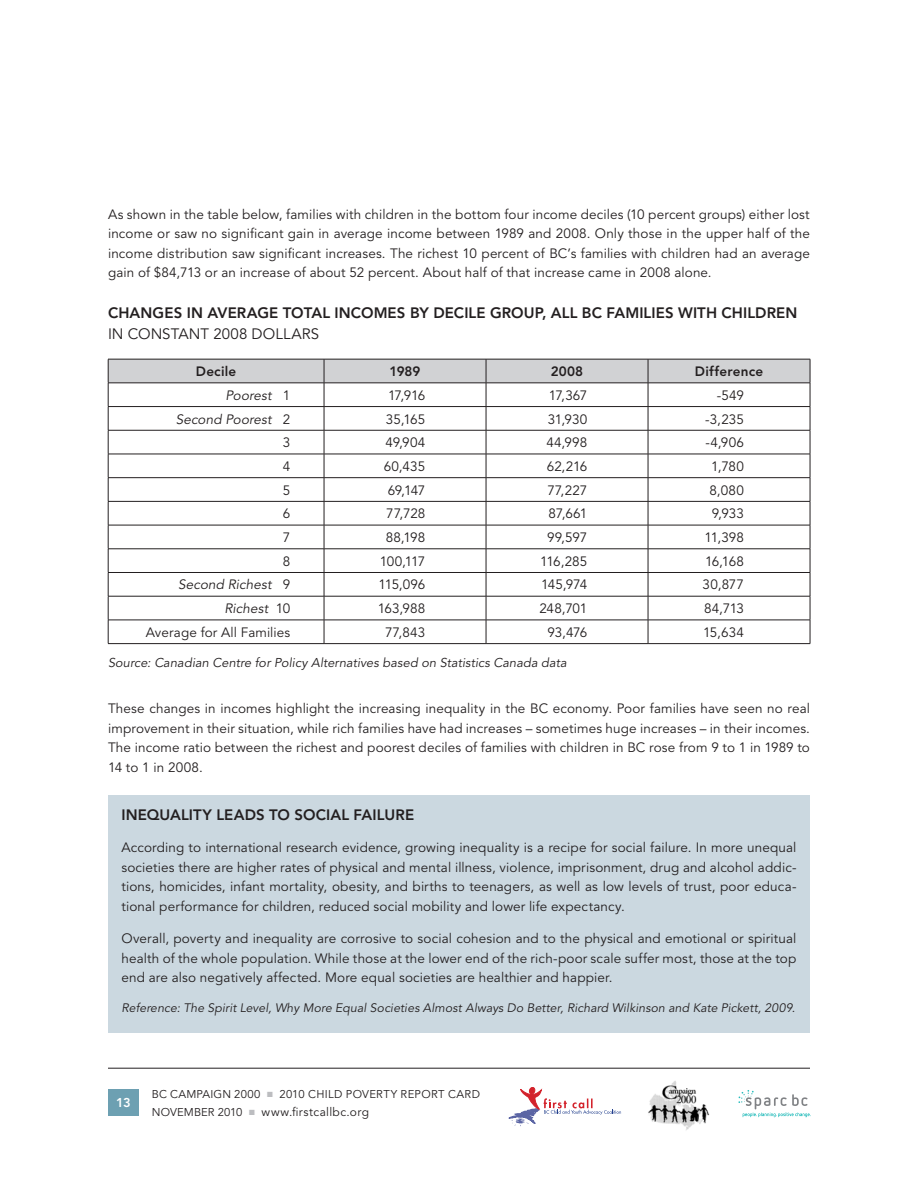
<style>
.page{position:relative;width:918px;height:1188px;background:#fff}
.page>*{position:absolute;margin:0;border:0;box-sizing:border-box;transform-origin:0 0}
.t1{font:800 15px "Avenir LT Std";letter-spacing:.005em;color:#231f20}
.t2{font:15px "Avenir LT Std";letter-spacing:.005em;color:#231f20}
.t3{font:13.5px/19.5px "Avenir LT Std";letter-spacing:.005em;color:#231f20;text-align:justify}
.t4{font:italic 13.5px "Avenir LT Std";letter-spacing:.01em;color:#231f20}
.t5{font:800 13.5px "Avenir LT Std";letter-spacing:.015em;color:#231f20}
.t6{font:italic 12.75px "Avenir LT Std";letter-spacing:.005em;color:#231f20}
.t7{font:800 12.75px "Avenir LT Std";color:#fff}
.t8{font:italic 12.15px "Avenir LT Std";letter-spacing:.01em;color:#231f20}
.t9{font:12px "Avenir LT Std";letter-spacing:.035em;color:#231f20}
.t10{font:11.25px "Avenir LT Std";letter-spacing:.02em;color:#231f20}
.s1{font-style:normal}
</style>
<div class="page">
<svg style="left:509px;top:1087px;width:112px;height:39px"></svg>
<svg style="left:738px;top:1090px;width:73px;height:27px"></svg>
<img style="left:648px;top:1081px;width:62px;height:49px">
<div style="left:108px;top:1089px;width:31px;height:27px;background:#6da0b2"></div>
<hr style="left:108px;top:1068px;width:702px;height:1px;background:#231f20">
<hr style="left:108px;top:643px;width:216px;height:1px;background:#231f20">
<hr style="left:324px;top:643px;width:162px;height:1px;background:#231f20">
<hr style="left:486px;top:643px;width:162px;height:1px;background:#231f20">
<hr style="left:648px;top:643px;width:162px;height:1px;background:#231f20">
<svg style="left:108px;top:359px;width:703px;height:284px"></svg>
<hr style="left:108px;top:383px;width:216px;height:1px;background:#231f20">
<hr style="left:324px;top:383px;width:162px;height:1px;background:#231f20">
<hr style="left:486px;top:383px;width:162px;height:1px;background:#231f20">
<hr style="left:648px;top:383px;width:162px;height:1px;background:#231f20">
<div style="left:108px;top:795px;width:702px;height:238px;background:#cbd8e0"></div>
<p class="t3" style="left:108px;top:205px;width:704px">As shown in the table below, families with children in the bottom four income deciles (10 percent groups) either lost income or saw no significant gain in average income between 1989 and 2008. Only those in the upper half of the income distribution saw significant increases. The richest 10 percent of BC’s families with children had an average gain of $84,713 or an increase of about 52 percent. About half of that increase came in 2008 alone.</p>
<p class="t1" style="left:108px;top:304px;width:691px">CHANGES IN AVERAGE TOTAL INCOMES BY DECILE GROUP, ALL BC FAMILIES WITH CHILDREN</p>
<p class="t2" style="left:108px;top:326px;width:213px">IN CONSTANT 2008 DOLLARS</p>
<p class="t5" style="left:196px;top:363px;width:42px">Decile</p>
<p class="t5" style="left:390px;top:363px;width:32px">1989</p>
<p class="t5" style="left:551px;top:363px;width:34px">2008</p>
<p class="t5" style="left:695px;top:363px;width:70px">Difference</p>
<p class="t4" style="left:225px;top:387px;width:66px">Poorest <span class="s1">1</span></p>
<p class="t3" style="left:388px;top:386px;width:39px">17,916</p>
<p class="t3" style="left:549px;top:386px;width:40px">17,367</p>
<p class="t3" style="left:717px;top:386px;width:29px">-549</p>
<p class="t4" style="left:176px;top:411px;width:116px">Second Poorest <span class="s1">2</span></p>
<p class="t3" style="left:386px;top:409px;width:41px">35,165</p>
<p class="t3" style="left:548px;top:409px;width:41px">31,930</p>
<p class="t3" style="left:705px;top:409px;width:40px">-3,235</p>
<p class="t3" style="left:283px;top:433px;width:9px">3</p>
<p class="t3" style="left:386px;top:433px;width:41px">49,904</p>
<p class="t3" style="left:546px;top:433px;width:42px">44,998</p>
<p class="t3" style="left:705px;top:433px;width:40px">-4,906</p>
<p class="t3" style="left:283px;top:457px;width:9px">4</p>
<p class="t3" style="left:384px;top:457px;width:43px">60,435</p>
<p class="t3" style="left:547px;top:457px;width:42px">62,216</p>
<p class="t3" style="left:711px;top:457px;width:34px">1,780</p>
<p class="t3" style="left:283px;top:481px;width:9px">5</p>
<p class="t3" style="left:388px;top:481px;width:39px">69,147</p>
<p class="t3" style="left:547px;top:481px;width:41px">77,227</p>
<p class="t3" style="left:709px;top:481px;width:36px">8,080</p>
<p class="t3" style="left:283px;top:504px;width:9px">6</p>
<p class="t3" style="left:386px;top:504px;width:41px">77,728</p>
<p class="t3" style="left:548px;top:504px;width:40px">87,661</p>
<p class="t3" style="left:712px;top:504px;width:34px">9,933</p>
<p class="t3" style="left:283px;top:528px;width:9px">7</p>
<p class="t3" style="left:386px;top:528px;width:41px">88,198</p>
<p class="t3" style="left:547px;top:528px;width:42px">99,597</p>
<p class="t3" style="left:704px;top:528px;width:41px">11,398</p>
<p class="t3" style="left:283px;top:552px;width:9px">8</p>
<p class="t3" style="left:380px;top:552px;width:47px">100,117</p>
<p class="t3" style="left:540px;top:552px;width:49px">116,285</p>
<p class="t3" style="left:705px;top:552px;width:40px">16,168</p>
<p class="t4" style="left:178px;top:577px;width:114px">Second Richest <span class="s1">9</span></p>
<p class="t3" style="left:379px;top:575px;width:48px">115,096</p>
<p class="t3" style="left:541px;top:575px;width:48px">145,974</p>
<p class="t3" style="left:703px;top:575px;width:43px">30,877</p>
<p class="t4" style="left:225px;top:601px;width:67px">Richest <span class="s1">10</span></p>
<p class="t3" style="left:378px;top:599px;width:49px">163,988</p>
<p class="t3" style="left:540px;top:599px;width:49px">248,701</p>
<p class="t3" style="left:704px;top:599px;width:41px">84,713</p>
<p class="t3" style="left:146px;top:623px;width:146px">Average for All Families</p>
<p class="t3" style="left:385px;top:623px;width:42px">77,843</p>
<p class="t3" style="left:547px;top:623px;width:41px">93,476</p>
<p class="t3" style="left:703px;top:623px;width:42px">15,634</p>
<p class="t6" style="left:108px;top:656px;width:460px">Source: Canadian Centre for Policy Alternatives based on Statistics Canada data</p>
<p class="t3" style="left:108px;top:699px;width:703px">These changes in incomes highlight the increasing inequality in the BC economy. Poor families have seen no real improvement in their situation, while rich families have had increases – sometimes huge increases – in their incomes.<br>The income ratio between the richest and poorest deciles of families with children in BC rose from 9 to 1 in 1989 to 14 to 1 in 2008.</p>
<p class="t1" style="left:122px;top:806px;width:294px">INEQUALITY LEADS TO SOCIAL FAILURE</p>
<p class="t3" style="left:122px;top:838px;width:677px">According to international research evidence, growing inequality is a recipe for social failure. In more unequal societies there are higher rates of physical and mental illness, violence, imprisonment, drug and alcohol addic&shy;tions, homicides, infant mortality, obesity, and births to teenagers, as well as low levels of trust, poor educa&shy;tional performance for children, reduced social mobility and lower life expectancy.</p>
<p class="t3" style="left:122px;top:929px;width:676px">Overall, poverty and inequality are corrosive to social cohesion and to the physical and emotional or spiritual health of the whole population. While those at the lower end of the rich-poor scale suffer most, those at the top end are also negatively affected. More equal societies are healthier and happier.</p>
<p class="t8" style="left:122px;top:1001px;width:675px">Reference: The Spirit Level, Why More Equal Societies Almost Always Do Better, Richard Wilkinson and Kate Pickett, 2009.</p>
<p class="t7" style="left:116px;top:1095px;width:16px">13</p>
<p class="t10" style="left:152px;top:1088px;width:110px">BC CAMPAIGN 2000</p>
<p class="t10" style="left:279px;top:1088px;width:202px">2010 CHILD POVERTY REPORT CARD</p>
<p class="t10" style="left:152px;top:1106px;width:92px">NOVEMBER 2010</p>
<p class="t9" style="left:262px;top:1105px;width:109px">www.firstcallbc.org</p>
</div>
